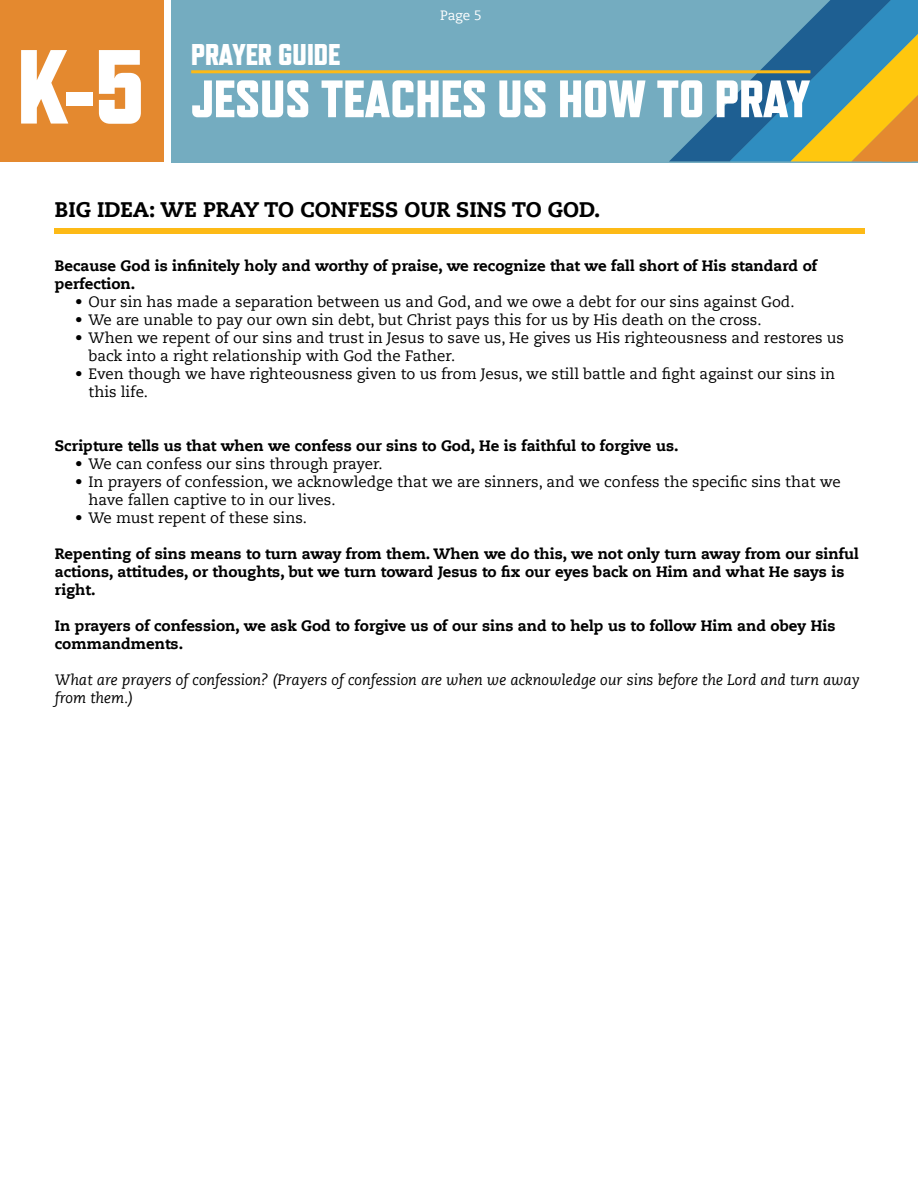
<style>
.page{position:relative;width:918px;height:1188px;background:#fff}
.page>*{position:absolute;margin:0;border:0;box-sizing:border-box;transform-origin:0 0}
.t1{font:800 52.5px "Refrigerator Deluxe";color:#fff}
.t2{font:800 30px "Refrigerator Deluxe";color:#fff}
.t3{font:800 21px "Caecilia LT Std";color:#000}
.t4{font:15px/18px "Caecilia LT Std";color:#000}
.t5{font:800 15px/18px "Caecilia LT Std";color:#000}
.t6{font:italic 15px/18px "Caecilia LT Std";color:#000}
.t7{font:13.5px "Caecilia LT Std";color:#fff}
.s1{font-size:105px}
</style>
<div class="page">
<div style="left:171px;top:0;width:747px;height:162px;background:#74acc0"></div>
<svg style="left:669px;top:0;width:249px;height:161px"></svg>
<hr style="left:191px;top:70px;width:619px;height:3px;background:#fdba16">
<div style="left:0;top:0;width:164px;height:162px;background:#e4892f"></div>
<div style="left:54px;top:229px;width:810px;height:5px;background:#fdba16"></div>
<p class="t7" style="left:440px;top:8px;width:43px">Page 5</p>
<h2 class="t2" style="left:191px;top:36px;width:151px">PRAYER GUIDE</h2>
<h1 class="t1" style="left:17px;top:68px;width:795px"><span class="s1">K-5</span> JESUS TEACHES US HOW TO PRAY</h1>
<h3 class="t3" style="left:55px;top:197px;width:547px">BIG IDEA: WE PRAY TO CONFESS OUR SINS TO GOD.</h3>
<p class="t5" style="left:55px;top:257px;width:764px">Because God is infinitely holy and worthy of praise, we recognize that we fall short of His standard of perfection.</p>
<p class="t4" style="left:75px;top:293px;width:721px">• Our sin has made a separation between us and God, and we owe a debt for our sins against God.</p>
<p class="t4" style="left:75px;top:311px;width:688px">• We are unable to pay our own sin debt, but Christ pays this for us by His death on the cross.</p>
<p class="t4" style="left:89px;top:329px;width:757px;text-indent:-14px">• When we repent of our sins and trust in Jesus to save us, He gives us His righteousness and restores us back into a right relationship with God the Father.</p>
<p class="t4" style="left:89px;top:365px;width:748px;text-indent:-14px">• Even though we have righteousness given to us from Jesus, we still battle and fight against our sins in this life.</p>
<p class="t5" style="left:55px;top:437px;width:625px">Scripture tells us that when we confess our sins to God, He is faithful to forgive us.</p>
<p class="t4" style="left:75px;top:455px;width:309px">• We can confess our sins through prayer.</p>
<p class="t4" style="left:89px;top:473px;width:754px;text-indent:-14px">• In prayers of confession, we acknowledge that we are sinners, and we confess the specific sins that we have fallen captive to in our lives.</p>
<p class="t4" style="left:75px;top:509px;width:233px">• We must repent of these sins.</p>
<p class="t5" style="left:55px;top:545px;width:805px">Repenting of sins means to turn away from them. When we do this, we not only turn away from our sinful actions, attitudes, or thoughts, but we turn toward Jesus to fix our eyes back on Him and what He says is right.</p>
<p class="t5" style="left:55px;top:617px;width:782px">In prayers of confession, we ask God to forgive us of our sins and to help us to follow Him and obey His commandments.</p>
<p class="t6" style="left:55px;top:671px;width:806px">What are prayers of confession? (Prayers of confession are when we acknowledge our sins before the Lord and turn away from them.)</p>
</div>
